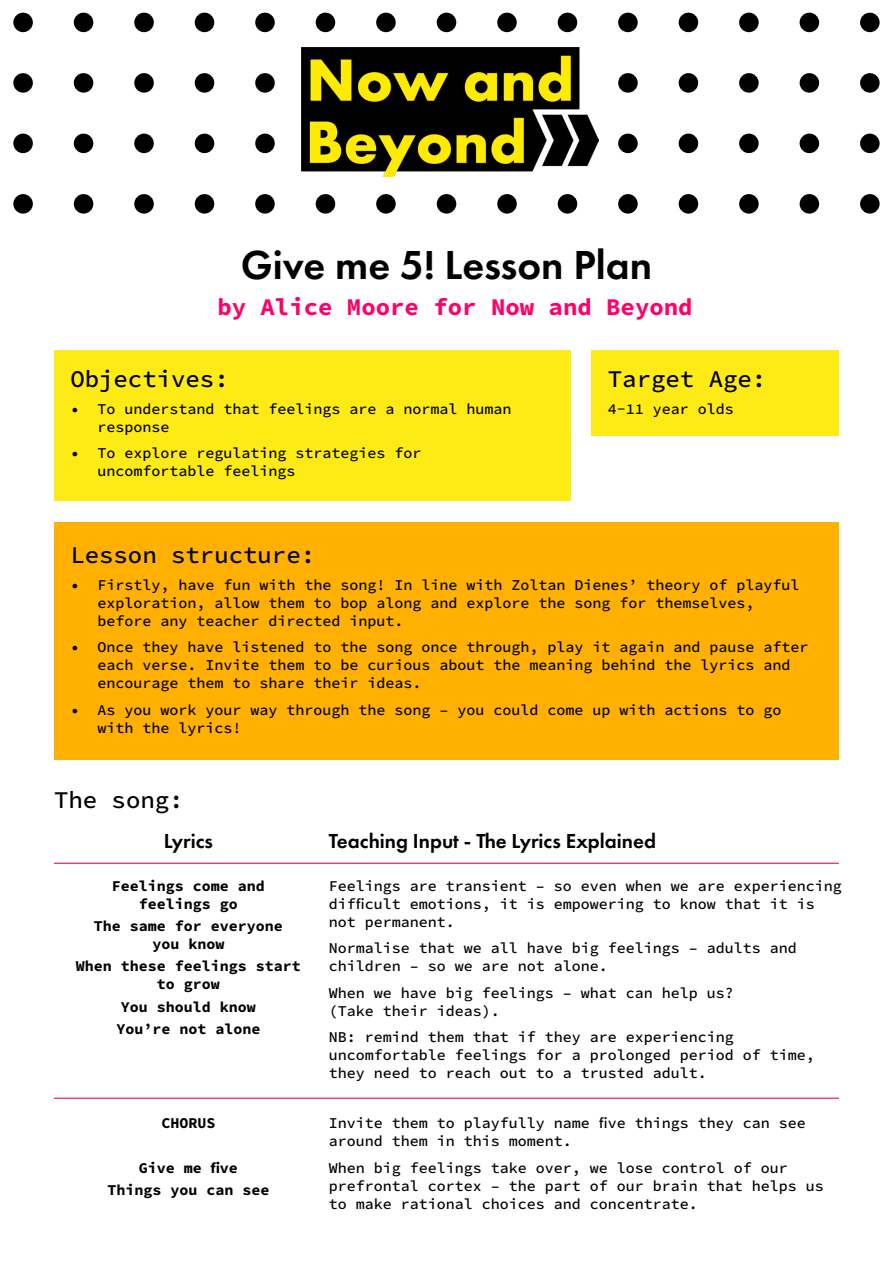
<style>
.page{position:relative;width:893px;height:1263px;background:#fff}
.page>*{position:absolute;margin:0;border:0;box-sizing:border-box;transform-origin:0 0}
.t1{font:600 42px "Futura PT";color:#000}
.t2{font:500 24px "Source Code Pro";color:#000}
.t3{font:700 24px "Source Code Pro";color:#ff0069}
.t4{font:600 21px "Futura PT";color:#000}
.t5{font:500 15px/18px "Source Code Pro";color:#000}
.t6{font:700 15px/18px "Source Code Pro";color:#000;text-align:center}
</style>
<div class="page">
<div style="left:54px;top:523px;width:785px;height:237px;background:#ffb000"></div>
<div style="left:591px;top:350px;width:248px;height:85px;background:#feeb15"></div>
<div style="left:54px;top:350px;width:516px;height:151px;background:#feeb15"></div>
<hr style="left:54px;top:863px;width:785px;height:1px;background:#ff0069">
<hr style="left:54px;top:1098px;width:785px;height:1px;background:#ff0069">
<div style="left:13px;top:13px;width:20px;height:19px;background:#000;border-radius:50%"></div>
<div style="left:74px;top:13px;width:19px;height:19px;background:#000;border-radius:50%"></div>
<div style="left:134px;top:13px;width:20px;height:19px;background:#000;border-radius:50%"></div>
<div style="left:195px;top:13px;width:19px;height:19px;background:#000;border-radius:50%"></div>
<div style="left:255px;top:13px;width:20px;height:19px;background:#000;border-radius:50%"></div>
<div style="left:316px;top:13px;width:19px;height:19px;background:#000;border-radius:50%"></div>
<div style="left:376px;top:13px;width:20px;height:19px;background:#000;border-radius:50%"></div>
<div style="left:13px;top:73px;width:20px;height:20px;background:#000;border-radius:50%"></div>
<div style="left:74px;top:73px;width:19px;height:20px;background:#000;border-radius:50%"></div>
<div style="left:134px;top:73px;width:20px;height:20px;background:#000;border-radius:10px"></div>
<div style="left:195px;top:73px;width:19px;height:20px;background:#000;border-radius:50%"></div>
<svg style="left:255px;top:73px;width:20px;height:20px"></svg>
<div style="left:13px;top:134px;width:20px;height:19px;background:#000;border-radius:50%"></div>
<div style="left:74px;top:134px;width:19px;height:19px;background:#000;border-radius:50%"></div>
<div style="left:134px;top:134px;width:20px;height:19px;background:#000;border-radius:50%"></div>
<div style="left:195px;top:134px;width:19px;height:19px;background:#000;border-radius:50%"></div>
<div style="left:255px;top:134px;width:20px;height:19px;background:#000;border-radius:50%"></div>
<div style="left:13px;top:194px;width:20px;height:20px;background:#000;border-radius:50%"></div>
<div style="left:74px;top:194px;width:19px;height:20px;background:#000;border-radius:50%"></div>
<div style="left:134px;top:194px;width:20px;height:20px;background:#000;border-radius:10px"></div>
<div style="left:195px;top:194px;width:19px;height:20px;background:#000;border-radius:50%"></div>
<div style="left:255px;top:194px;width:20px;height:20px;background:#000;border-radius:50%"></div>
<div style="left:316px;top:194px;width:19px;height:20px;background:#000;border-radius:10px"></div>
<div style="left:376px;top:194px;width:20px;height:20px;background:#000;border-radius:50%"></div>
<div style="left:437px;top:13px;width:19px;height:19px;background:#000;border-radius:50%"></div>
<div style="left:497px;top:13px;width:20px;height:19px;background:#000;border-radius:50%"></div>
<div style="left:558px;top:13px;width:19px;height:19px;background:#000;border-radius:50%"></div>
<div style="left:618px;top:13px;width:20px;height:19px;background:#000;border-radius:50%"></div>
<div style="left:679px;top:13px;width:19px;height:19px;background:#000;border-radius:50%"></div>
<div style="left:739px;top:13px;width:20px;height:19px;background:#000;border-radius:50%"></div>
<div style="left:800px;top:13px;width:19px;height:19px;background:#000;border-radius:50%"></div>
<div style="left:860px;top:13px;width:20px;height:19px;background:#000;border-radius:50%"></div>
<div style="left:618px;top:73px;width:20px;height:20px;background:#000;border-radius:50%"></div>
<div style="left:679px;top:73px;width:19px;height:20px;background:#000;border-radius:10px"></div>
<div style="left:739px;top:73px;width:20px;height:20px;background:#000;border-radius:10px"></div>
<div style="left:800px;top:73px;width:19px;height:20px;background:#000;border-radius:50%"></div>
<div style="left:860px;top:73px;width:20px;height:20px;background:#000;border-radius:50%"></div>
<div style="left:618px;top:134px;width:20px;height:19px;background:#000;border-radius:50%"></div>
<div style="left:679px;top:134px;width:19px;height:19px;background:#000;border-radius:50%"></div>
<div style="left:739px;top:134px;width:20px;height:19px;background:#000;border-radius:50%"></div>
<div style="left:800px;top:134px;width:19px;height:19px;background:#000;border-radius:50%"></div>
<div style="left:860px;top:134px;width:20px;height:19px;background:#000;border-radius:50%"></div>
<div style="left:437px;top:194px;width:19px;height:20px;background:#000;border-radius:50%"></div>
<div style="left:497px;top:194px;width:20px;height:20px;background:#000;border-radius:50%"></div>
<div style="left:558px;top:194px;width:19px;height:20px;background:#000;border-radius:10px"></div>
<div style="left:618px;top:194px;width:20px;height:20px;background:#000;border-radius:50%"></div>
<div style="left:679px;top:194px;width:19px;height:20px;background:#000;border-radius:10px"></div>
<div style="left:739px;top:194px;width:20px;height:20px;background:#000;border-radius:10px"></div>
<div style="left:800px;top:194px;width:19px;height:20px;background:#000;border-radius:50%"></div>
<div style="left:860px;top:194px;width:20px;height:20px;background:#000;border-radius:50%"></div>
<img style="left:302px;top:48px;width:297px;height:129px">
<h1 class="t1" style="left:241px;top:239px;width:413px">Give me 5! Lesson Plan</h1>
<h2 class="t3" style="left:217px;top:290px;width:477px">by Alice Moore for Now and Beyond</h2>
<h2 class="t2" style="left:70px;top:362px;width:160px">Objectives:</h2>
<p class="t5" style="left:97px;top:400px;width:416px;text-indent:-27px">• To understand that feelings are a normal human response</p>
<p class="t5" style="left:97px;top:445px;width:326px;text-indent:-27px">• To explore regulating strategies for uncomfortable feelings</p>
<h2 class="t2" style="left:608px;top:362px;width:160px">Target Age:</h2>
<p class="t5" style="left:608px;top:400px;width:127px">4-11 year olds</p>
<h2 class="t2" style="left:70px;top:538px;width:246px">Lesson structure:</h2>
<p class="t5" style="left:97px;top:576px;width:703px;text-indent:-27px">• Firstly, have fun with the song! In line with Zoltan Dienes’ theory of playful exploration, allow them to bop along and explore the song for themselves, before any teacher directed input.</p>
<p class="t5" style="left:97px;top:638px;width:712px;text-indent:-27px">• Once they have listened to the song once through, play it again and pause after each verse. Invite them to be curious about the meaning behind the lyrics and encourage them to share their ideas.</p>
<p class="t5" style="left:97px;top:701px;width:685px;text-indent:-27px">• As you work your way through the song – you could come up with actions to go with the lyrics!</p>
<h2 class="t2" style="left:54px;top:782px;width:131px">The song:</h2>
<h3 class="t4" style="left:164px;top:827px;width:51px">Lyrics</h3>
<h3 class="t4" style="left:329px;top:827px;width:329px">Teaching Input - The Lyrics Explained</h3>
<p class="t6" style="left:112px;top:877px;width:155px">Feelings come and feelings go</p>
<p class="t6" style="left:94px;top:918px;width:191px">The same for everyone you know</p>
<p class="t6" style="left:76px;top:958px;width:227px">When these feelings start to grow</p>
<p class="t6" style="left:116px;top:996px;width:145px;line-height:22.2px">You should know<br>You’re not alone</p>
<p class="t5" style="left:329px;top:877px;width:515px">Feelings are transient – so even when we are experiencing difficult emotions, it is empowering to know that it is not permanent.</p>
<p class="t5" style="left:329px;top:940px;width:470px">Normalise that we all have big feelings – adults and children – so we are not alone.</p>
<p class="t5" style="left:329px;top:984px;width:407px">When we have big feelings – what can help us? (Take their ideas).</p>
<p class="t5" style="left:329px;top:1029px;width:488px">NB: remind them that if they are experiencing uncomfortable feelings for a prolonged period of time, they need to reach out to a trusted adult.</p>
<p class="t6" style="left:161px;top:1115px;width:55px">CHORUS</p>
<p class="t6" style="left:107px;top:1157px;width:164px;line-height:22.2px">Give me five<br>Things you can see</p>
<p class="t5" style="left:329px;top:1115px;width:479px">Invite them to playfully name five things they can see around them in this moment.</p>
<p class="t5" style="left:329px;top:1159px;width:497px">When big feelings take over, we lose control of our prefrontal cortex – the part of our brain that helps us to make rational choices and concentrate.</p>
</div>
